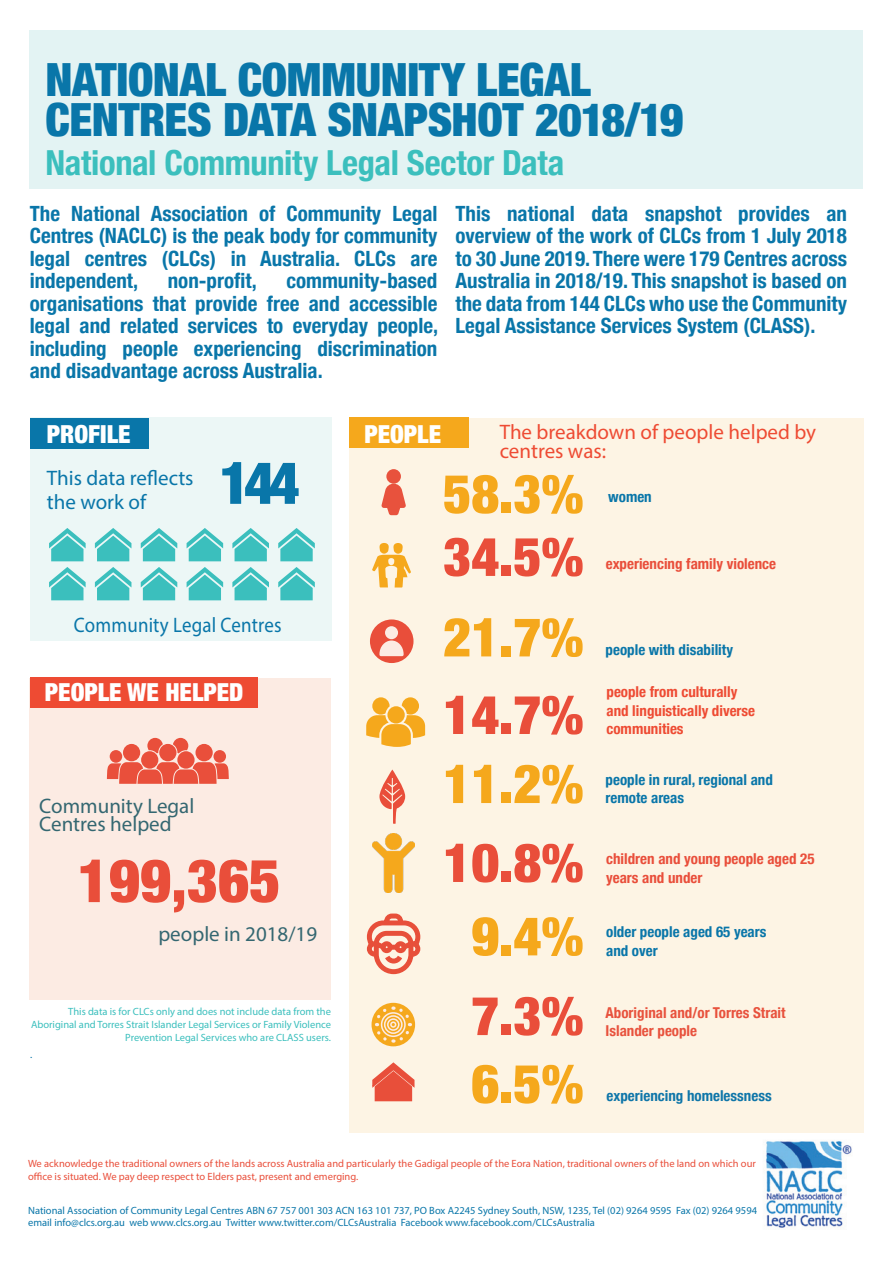
<style>
.page{position:relative;width:893px;height:1263px;background:#fff}
.page>*{position:absolute;margin:0;border:0;box-sizing:border-box;transform-origin:0 0}
.t1{font:900 condensed 60px "Helvetica Neue";color:#e94e3a}
.t2{font:900 condensed 58.95px "Helvetica Neue";color:#0976a9}
.t3{font:900 condensed 54px "Helvetica Neue";color:#f5a81c}
.t4{font:900 condensed 54px "Helvetica Neue";color:#e94e3a}
.t5{font:900 condensed 45.75px "Helvetica Neue";letter-spacing:-.01em;color:#0976a9}
.t6{font:700 condensed 34.5px "Helvetica Neue";letter-spacing:-.01em;color:#3bbfbd}
.Heading{font:900 condensed 24.75px "Helvetica Neue";color:#fff}
.t7{font:700 condensed 21px/22.5px "Helvetica Neue";color:#0976a9;text-align:justify}
.t8{font:21px/18.8px "Myriad Pro";color:#346771}
.t9{font:21px/18.8px "Myriad Pro";color:#ee4b33}
.t10{font:21px/24px "Myriad Pro";color:#0976a9}
.t11{font:21px "Myriad Pro";color:#0976a9;scale:.9 1}
.t12{font:700 condensed 15px/18.8px "Helvetica Neue";color:#0976a9}
.t13{font:700 condensed 15px/18.8px "Helvetica Neue";color:#e94e3a}
.t14{font:700 condensed 15px/18.8px "Helvetica Neue";color:#ee4b33}
.t15{font:700 condensed 15px/18.8px "Helvetica Neue";color:#e8523d}
.t16{font:700 condensed 15px "Helvetica Neue";color:#0f76a9}
.t17{font:10.5px/12.8px "Myriad Pro";color:#0976a9}
.t18{font:10.5px/12.8px "Myriad Pro";color:#e94e3a}
.t19{font:10.5px/12.8px "Myriad Pro";color:#3bbfbd;text-align:right}
</style>
<div class="page">
<div style="left:30px;top:418px;width:301px;height:223px;background:#ecf7f6"></div>
<div style="left:349px;top:418px;width:514px;height:714px;background:#fdf4e4"></div>
<svg style="left:49px;top:567px;width:37px;height:33px"></svg>
<svg style="left:95px;top:567px;width:36px;height:33px"></svg>
<svg style="left:141px;top:567px;width:36px;height:33px"></svg>
<svg style="left:187px;top:567px;width:36px;height:33px"></svg>
<svg style="left:232px;top:567px;width:37px;height:33px"></svg>
<svg style="left:278px;top:567px;width:37px;height:33px"></svg>
<svg style="left:49px;top:528px;width:37px;height:33px"></svg>
<svg style="left:95px;top:528px;width:36px;height:33px"></svg>
<svg style="left:141px;top:528px;width:36px;height:33px"></svg>
<svg style="left:187px;top:528px;width:36px;height:33px"></svg>
<svg style="left:232px;top:528px;width:37px;height:33px"></svg>
<svg style="left:278px;top:528px;width:37px;height:33px"></svg>
<div style="left:372px;top:1003px;width:43px;height:43px;background:#f5a81d;border-radius:50%"></div>
<svg style="left:373px;top:1005px;width:40px;height:39px"></svg>
<div style="left:370px;top:619px;width:43px;height:44px;background:#e94e3a;border-radius:50%"></div>
<div style="left:385px;top:626px;width:13px;height:13px;background:#fcebe3;border-radius:50%"></div>
<svg style="left:379px;top:640px;width:25px;height:16px"></svg>
<div style="left:30px;top:418px;width:119px;height:30px;background:#0976a9"></div>
<div style="left:349px;top:418px;width:119px;height:30px;background:#f5a81c"></div>
<img style="left:764px;top:1140px;width:88px;height:89px">
<div style="left:30px;top:30px;width:833px;height:159px;background:#e3f3f3"></div>
<svg style="left:372px;top:1062px;width:43px;height:40px"></svg>
<svg style="left:379px;top:769px;width:26px;height:55px"></svg>
<svg style="left:372px;top:543px;width:39px;height:44px"></svg>
<div style="left:30px;top:678px;width:301px;height:321px;background:#fcebe3"></div>
<div style="left:30px;top:677px;width:227px;height:31px;background:#ee4b33"></div>
<div style="left:159px;top:744px;width:17px;height:17px;background:#e94f3b;border-radius:50%"></div>
<svg style="left:173px;top:738px;width:15px;height:15px"></svg>
<svg style="left:147px;top:738px;width:16px;height:15px"></svg>
<div style="left:177px;top:751px;width:18px;height:18px;background:#e94f3b;border-radius:50%"></div>
<div style="left:123px;top:744px;width:17px;height:17px;background:#e94f3b;border-radius:50%"></div>
<div style="left:195px;top:744px;width:18px;height:17px;background:#e94f3b;border-radius:50%"></div>
<div style="left:213px;top:750px;width:13px;height:13px;background:#e94f3b;border-radius:50%"></div>
<div style="left:110px;top:750px;width:12px;height:13px;background:#e94f3b;border-radius:50%"></div>
<div style="left:141px;top:751px;width:17px;height:18px;background:#e94f3b;border-radius:50%"></div>
<svg style="left:107px;top:762px;width:122px;height:22px;background:#eb6654"></svg>
<div style="left:386px;top:469px;width:15px;height:15px;background:#e8523d;border-radius:50%"></div>
<svg style="left:381px;top:484px;width:25px;height:31px"></svg>
<svg style="left:366px;top:913px;width:55px;height:62px"></svg>
<svg style="left:366px;top:697px;width:59px;height:50px"></svg>
<img style="left:372px;top:833px;width:42px;height:59px">
<p class="t5" style="left:45px;top:42px;width:547px">NATIONAL COMMUNITY LEGAL</p>
<p class="t5" style="left:45px;top:82px;width:640px">CENTRES DATA SNAPSHOT 2018/19</p>
<p class="t6" style="left:45px;top:134px;width:521px">National Community Legal Sector Data</p>
<p class="t7" style="left:30px;top:201px;width:409px">The National Association of Community Legal Centres (NACLC) is the peak body for community legal centres (CLCs) in Australia. CLCs are independent,</p>
<p class="t7" style="left:168px;top:268px;width:90px">non-profit,</p>
<p class="t7" style="left:30px;top:268px;width:410px;text-indent:257px">community-based organisations that provide free and accessible legal and related services to everyday people, including people experiencing discrimination and disadvantage across Australia.</p>
<p class="t7" style="left:455px;top:201px;width:393px">This national data snapshot provides an overview of the work of CLCs from 1 July 2018 to 30 June 2019. There were 179 Centres across Australia in 2018/19. This snapshot is based on the data from 144 CLCs who use the Community Legal Assistance Services System (CLASS).</p>
<p class="Heading" style="left:47px;top:414px;width:85px">PROFILE</p>
<p class="Heading" style="left:364px;top:414px;width:78px">PEOPLE</p>
<p class="t9" style="left:500px;top:422px;width:318px">The breakdown of people helped by centres was:</p>
<p class="t10" style="left:47px;top:465px;width:148px">This data reflects the work of</p>
<p class="t2" style="left:219px;top:434px;width:82px">144</p>
<p class="t11" style="left:74px;top:612px;width:232px">Community Legal Centres</p>
<p class="Heading" style="left:45px;top:672px;width:200px">PEOPLE WE HELPED</p>
<p class="t8" style="left:39px;top:796px;width:157px">Community Legal<br>Centres helped</p>
<p class="t1" style="left:78px;top:831px;width:204px">199,365</p>
<p class="t8" style="left:158px;top:924px;width:160px">people in 2018/19</p>
<p class="t19" style="left:31px;top:1005px;width:301px">This data is for CLCs only and does not include data from the<br>Aboriginal and Torres Strait Islander Legal Services or Family Violence<br>Prevention Legal Services who are CLASS users.</p>
<p class="t17" style="left:30px;top:1048px;width:4px">.</p>
<p class="t3" style="left:443px;top:449px;width:142px">58.3%</p>
<p class="t4" style="left:443px;top:512px;width:142px">34.5%</p>
<p class="t3" style="left:443px;top:593px;width:142px">21.7%</p>
<p class="t12" style="left:608px;top:486px;width:45px">women</p>
<p class="t13" style="left:606px;top:553px;width:172px">experiencing family violence</p>
<p class="t12" style="left:606px;top:639px;width:129px">people with disability</p>
<p class="t4" style="left:443px;top:670px;width:142px">14.7%</p>
<p class="t14" style="left:606px;top:681px;width:150px">people from culturally and linguistically diverse communities</p>
<p class="t3" style="left:443px;top:739px;width:142px">11.2%</p>
<p class="t12" style="left:606px;top:769px;width:169px">people in rural, regional and remote areas</p>
<p class="t4" style="left:443px;top:818px;width:142px">10.8%</p>
<p class="t13" style="left:606px;top:848px;width:210px">children and young people aged 25 years and under</p>
<p class="t3" style="left:471px;top:892px;width:114px">9.4%</p>
<p class="t12" style="left:606px;top:922px;width:162px">older people aged 65 years</p>
<p class="t12" style="left:606px;top:940px;width:53px">and over</p>
<p class="t4" style="left:471px;top:971px;width:114px">7.3%</p>
<p class="t15" style="left:606px;top:1002px;width:182px">Aboriginal and/or Torres Strait<br>Islander people</p>
<p class="t3" style="left:471px;top:1039px;width:114px">6.5%</p>
<p class="t16" style="left:606px;top:1083px;width:167px">experiencing homelessness</p>
<p class="t18" style="left:28px;top:1157px;width:729px">We acknowledge the traditional owners of the lands across Australia and particularly the Gadigal people of the Eora Nation, traditional owners of the land on which our office is situated. We pay deep respect to Elders past, present and emerging.</p>
<p class="t17" style="left:28px;top:1203px;width:730px">National Association of Community Legal Centres ABN 67 757 001 303 ACN 163 101 737, PO Box A2245 Sydney South, NSW, 1235, Tel (02) 9264 9595 Fax (02) 9264 9594 email info@clcs.org.au web www.clcs.org.au Twitter www.twitter.com/CLCsAustralia Facebook www.facebook.com/CLCsAustralia</p>
</div>
